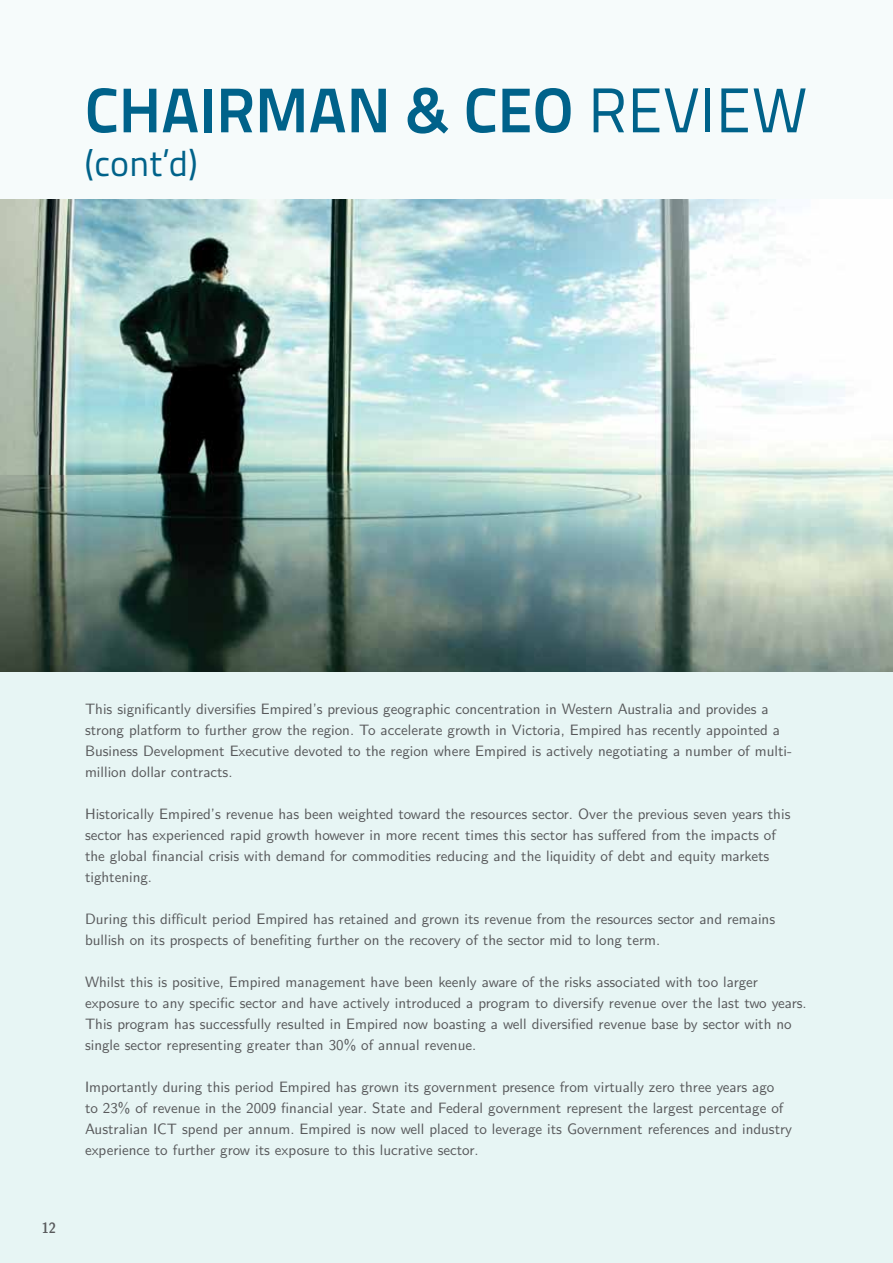
<style>
.page{position:relative;width:893px;height:1263px;background:#fff}
.page>*{position:absolute;margin:0;border:0;box-sizing:border-box;transform-origin:0 0}
.t1{font:63px "Titillium Text 15 L 800 wt";color:#00628a}
.t2{font:36px "Titillium Text 15 L 400 wt";color:#00628a}
.t3{font:15px/21px "LM Sans 10";color:#58595b}
.t4{font:15px "LM Sans Demi Cond 10";color:#58595b}
.s1{font-family:"Titillium Text 15 L 400 wt"}
</style>
<div class="page">
<div style="left:0;top:115px;width:893px;height:1148px;background:#e7f5f4"></div>
<div style="left:0;top:0;width:893px;height:200px;background:#f6fbfb"></div>
<img style="left:0;top:200px;width:893px;height:472px">
<h1 class="t1" style="left:85px;top:71px;width:724px">CHAIRMAN &amp; CEO <span class="s1">REview</span></h1>
<h2 class="t2" style="left:85px;top:141px;width:114px">(cont’d)</h2>
<p class="t4" style="left:42px;top:1216px;width:16px">12</p>
<p class="t3" style="left:85px;top:697px;width:708px">This significantly diversifies Empired’s previous geographic concentration in Western Australia and provides a strong platform to further grow the region. To accelerate growth in Victoria, Empired has recently appointed a Business Development Executive devoted to the region where Empired is actively negotiating a number of multi&shy;million dollar contracts.</p>
<p class="t3" style="left:85px;top:802px;width:707px">Historically Empired’s revenue has been weighted toward the resources sector. Over the previous seven years this sector has experienced rapid growth however in more recent times this sector has suffered from the impacts of the global financial crisis with demand for commodities reducing and the liquidity of debt and equity markets tightening.</p>
<p class="t3" style="left:85px;top:907px;width:691px">During this difficult period Empired has retained and grown its revenue from the resources sector and remains bullish on its prospects of benefiting further on the recovery of the sector mid to long term.</p>
<p class="t3" style="left:85px;top:970px;width:723px">Whilst this is positive, Empired management have been keenly aware of the risks associated with too larger exposure to any specific sector and have actively introduced a program to diversify revenue over the last two years.<br>This program has successfully resulted in Empired now boasting a well diversified revenue base by sector with no single sector representing greater than 30% of annual revenue.</p>
<p class="t3" style="left:85px;top:1075px;width:709px">Importantly during this period Empired has grown its government presence from virtually zero three years ago<br>to 23% of revenue in the 2009 financial year. State and Federal government represent the largest percentage of Australian ICT spend per annum. Empired is now well placed to leverage its Government references and industry experience to further grow its exposure to this lucrative sector.</p>
</div>
